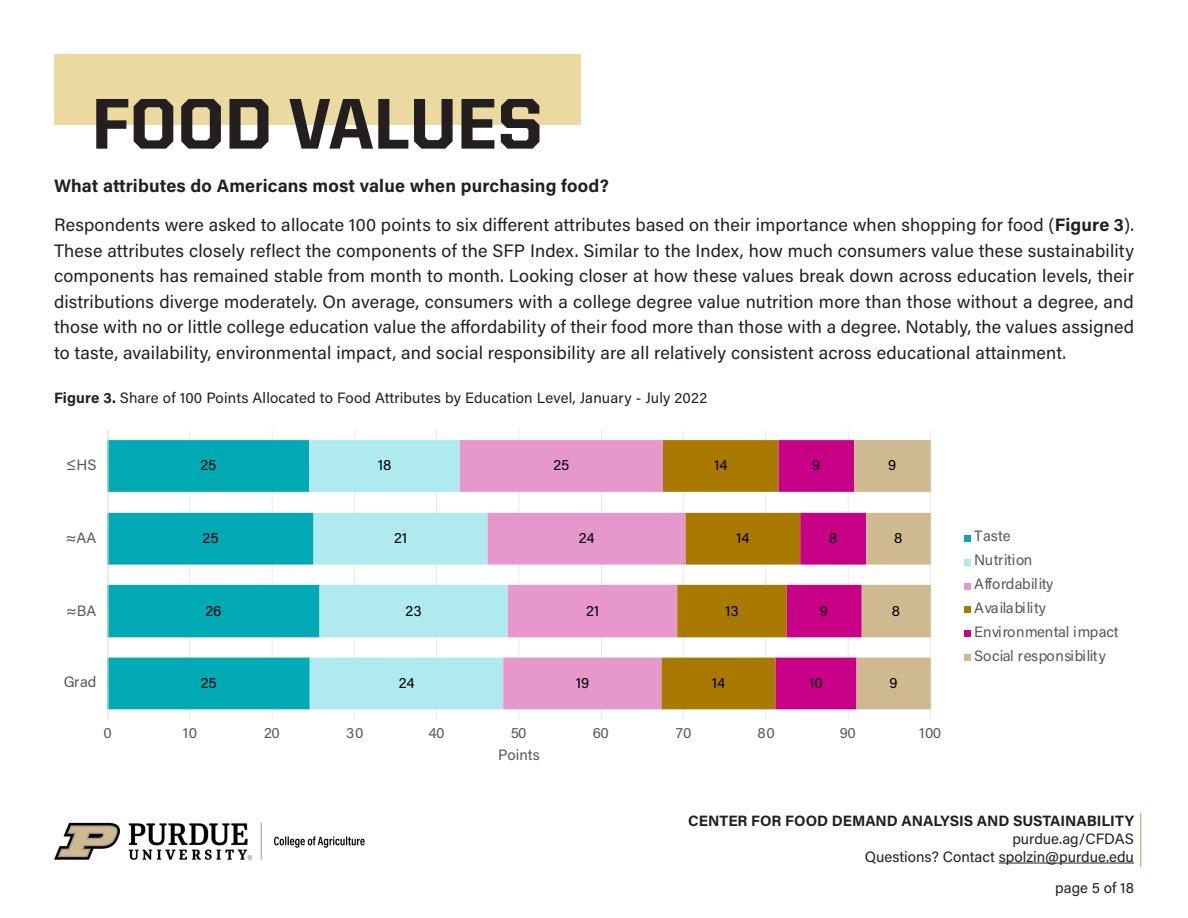
<style>
.page{position:relative;width:1188px;height:918px;background:#fff}
.page>*{position:absolute;margin:0;border:0;box-sizing:border-box;transform-origin:0 0}
.t1{font:800 72px "United Sans Reg";color:#231f20}
.t2{font:18px/25.5px "Acumin Pro";letter-spacing:.01em;color:#231f20}
.t3{font:15px/18px "Acumin Pro";letter-spacing:.005em;color:#231f20;text-align:right}
.t4{font:15px/23.9px "Acumin Pro";letter-spacing:-.005em;color:#595959}
.t5{font:700 15px "Acumin Pro";letter-spacing:-.005em;color:#231f20}
.t6{font:15px "Acumin Pro";color:#000}
.s1{font-weight:700}
</style>
<div class="page">
<hr style="left:999px;top:863px;width:135px;height:1px;background:#231f20">
<hr style="left:1140px;top:813px;width:2px;height:54px;background:#cfb991">
<img style="left:54px;top:822px;width:311px;height:38px">
<hr style="left:189px;top:430px;width:1px;height:290px;background:#efefef">
<hr style="left:272px;top:430px;width:1px;height:290px;background:#efefef">
<hr style="left:354px;top:430px;width:1px;height:290px;background:#efefef">
<hr style="left:436px;top:430px;width:1px;height:290px;background:#ebebeb">
<hr style="left:518px;top:430px;width:2px;height:290px;background:#f4f4f4">
<hr style="left:601px;top:430px;width:1px;height:290px;background:#ebebeb">
<hr style="left:683px;top:430px;width:1px;height:290px;background:#efefef">
<hr style="left:765px;top:430px;width:1px;height:290px;background:#efefef">
<hr style="left:848px;top:430px;width:1px;height:290px;background:#efefef">
<hr style="left:930px;top:430px;width:1px;height:290px;background:#efefef">
<svg style="left:109px;top:440px;width:200px;height:269px;fill:#00aab5"></svg>
<svg style="left:309px;top:440px;width:151px;height:269px;fill:#afeaee"></svg>
<svg style="left:460px;top:440px;width:202px;height:269px;fill:#e698cd"></svg>
<svg style="left:662px;top:440px;width:269px;height:269px"></svg>
<hr style="left:107px;top:430px;width:2px;height:290px;background:#d9d9d9">
<div style="left:964px;top:535px;width:7px;height:7px;background:#00aab5"></div>
<div style="left:964px;top:559px;width:7px;height:7px;background:#afeaee"></div>
<div style="left:964px;top:583px;width:7px;height:7px;background:#e698cd"></div>
<div style="left:964px;top:607px;width:7px;height:6px;background:#a97900"></div>
<div style="left:964px;top:631px;width:7px;height:6px;background:#c80088"></div>
<div style="left:964px;top:655px;width:7px;height:6px;background:#cfb991"></div>
<div style="left:54px;top:54px;width:526px;height:71px;background:#ebd99f"></div>
<h1 class="t1" style="left:92px;top:84px;width:453px">FOOD VALUES</h1>
<p class="t2" style="left:54px;top:166px;width:1082px;line-height:39px"><span class="s1">What attributes do Americans most value when purchasing food?<br></span>Respondents were asked to allocate 100 points to six different attributes based on their importance when shopping for food (<span class="s1">Figure 3</span>).</p>
<p class="t2" style="left:54px;top:237px;width:1082px;text-align:justify">These attributes closely reflect the components of the SFP Index. Similar to the Index, how much consumers value these sustainability components has remained stable from month to month. Looking closer at how these values break down across education levels, their distributions diverge moderately. On average, consumers with a college degree value nutrition more than those without a degree, and those with no or little college education value the affordability of their food more than those with a degree. Notably, the values assigned to taste, availability, environmental impact, and social responsibility are all relatively consistent across educational attainment.</p>
<p class="t3" style="left:54px;top:388px;width:655px"><span class="s1">Figure 3.</span> Share of 100 Points Allocated to Food Attributes by Education Level, January - July 2022</p>
<p class="t4" style="left:66px;top:452px;width:32px">≤HS</p>
<p class="t6" style="left:200px;top:454px;width:18px">25</p>
<p class="t6" style="left:378px;top:454px;width:15px">18</p>
<p class="t6" style="left:553px;top:454px;width:18px">25</p>
<p class="t6" style="left:714px;top:454px;width:15px">14</p>
<p class="t6" style="left:812px;top:454px;width:10px">9</p>
<p class="t6" style="left:888px;top:454px;width:10px">9</p>
<p class="t4" style="left:66px;top:525px;width:32px">≈AA</p>
<p class="t6" style="left:203px;top:527px;width:18px">25</p>
<p class="t6" style="left:394px;top:527px;width:15px">21</p>
<p class="t6" style="left:579px;top:527px;width:17px">24</p>
<p class="t6" style="left:736px;top:527px;width:15px">14</p>
<p class="t6" style="left:829px;top:527px;width:10px">8</p>
<p class="t6" style="left:894px;top:527px;width:10px">8</p>
<p class="t4" style="left:66px;top:598px;width:32px">≈BA</p>
<p class="t6" style="left:205px;top:600px;width:18px">26</p>
<p class="t6" style="left:406px;top:600px;width:18px">23</p>
<p class="t6" style="left:586px;top:600px;width:15px">21</p>
<p class="t6" style="left:725px;top:600px;width:15px">13</p>
<p class="t6" style="left:820px;top:600px;width:10px">9</p>
<p class="t6" style="left:892px;top:600px;width:10px">8</p>
<p class="t4" style="left:64px;top:669px;width:34px">Grad</p>
<p class="t6" style="left:201px;top:673px;width:18px">25</p>
<p class="t6" style="left:399px;top:673px;width:17px">24</p>
<p class="t6" style="left:576px;top:673px;width:15px">19</p>
<p class="t6" style="left:712px;top:673px;width:15px">14</p>
<p class="t6" style="left:809px;top:673px;width:15px">10</p>
<p class="t6" style="left:889px;top:673px;width:10px">9</p>
<p class="t4" style="left:103px;top:720px;width:10px">0</p>
<p class="t4" style="left:183px;top:720px;width:16px">10</p>
<p class="t4" style="left:264px;top:720px;width:17px">20</p>
<p class="t4" style="left:346px;top:720px;width:19px">30</p>
<p class="t4" style="left:429px;top:720px;width:17px">40</p>
<p class="t4" style="left:511px;top:720px;width:17px">50</p>
<p class="t4" style="left:593px;top:720px;width:17px">60</p>
<p class="t4" style="left:676px;top:720px;width:17px">70</p>
<p class="t4" style="left:758px;top:720px;width:19px">80</p>
<p class="t4" style="left:840px;top:720px;width:17px">90</p>
<p class="t4" style="left:919px;top:720px;width:23px">100</p>
<p class="t4" style="left:498px;top:743px;width:43px">Points</p>
<p class="t4" style="left:974px;top:524px;width:146px">Taste<br>Nutrition<br>Affordability<br>Availability<br>Environmental impact<br>Social responsibility</p>
<p class="t5" style="left:688px;top:810px;width:447px">CENTER FOR FOOD DEMAND ANALYSIS AND SUSTAINABILITY</p>
<p class="t3" style="left:865px;top:829px;width:271px">purdue.ag/CFDAS<br>Questions? Contact spolzin@purdue.edu</p>
<p class="t3" style="left:1055px;top:879px;width:80px">page 5 of 18</p>
</div>
